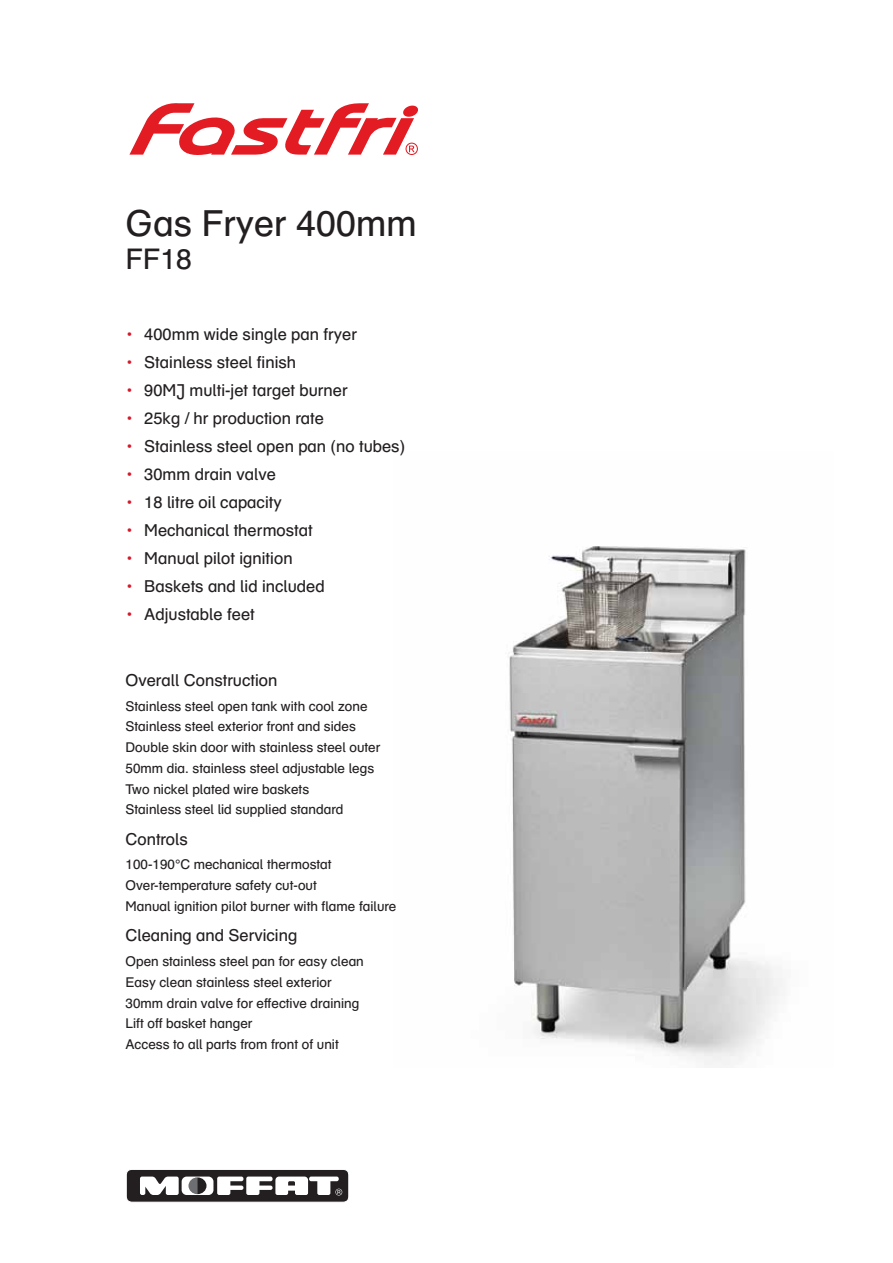
<style>
.page{position:relative;width:893px;height:1263px;background:#fff}
.page>*{position:absolute;margin:0;border:0;box-sizing:border-box;transform-origin:0 0}
.t1{font:36px "Schulbuch Sued";color:#231f20}
.t2{font:28.5px "Schulbuch Sued";color:#231f20}
.t3{font:16.5px "Schulbuch Sued";color:#231f20}
.t4{font:13.5px/20.7px "Schulbuch Sued";color:#231f20}
.s1{color:#d7182a}
</style>
<div class="page">
<img style="left:508px;top:546px;width:275px;height:519px">
<svg style="left:126px;top:1169px;width:223px;height:34px"></svg>
<svg style="left:129px;top:103px;width:289px;height:52px"></svg>
<h1 class="t1" style="left:126px;top:201px;width:293px">Gas Fryer 400mm</h1>
<h2 class="t2" style="left:126px;top:241px;width:68px">FF18</h2>
<p class="t3" style="left:126px;top:324px;width:233px"><span class="s1">•</span> 400mm wide single pan fryer</p>
<p class="t3" style="left:126px;top:352px;width:172px"><span class="s1">•</span> Stainless steel finish</p>
<p class="t3" style="left:126px;top:380px;width:224px"><span class="s1">•</span> 90MJ multi-jet target burner</p>
<p class="t3" style="left:126px;top:408px;width:200px"><span class="s1">•</span> 25kg / hr production rate</p>
<p class="t3" style="left:126px;top:436px;width:281px"><span class="s1">•</span> Stainless steel open pan (no tubes)</p>
<p class="t3" style="left:126px;top:464px;width:152px"><span class="s1">•</span> 30mm drain valve</p>
<p class="t3" style="left:126px;top:492px;width:158px"><span class="s1">•</span> 18 litre oil capacity</p>
<p class="t3" style="left:126px;top:520px;width:189px"><span class="s1">•</span> Mechanical thermostat</p>
<p class="t3" style="left:126px;top:548px;width:169px"><span class="s1">•</span> Manual pilot ignition</p>
<p class="t3" style="left:126px;top:576px;width:201px"><span class="s1">•</span> Baskets and lid included</p>
<p class="t3" style="left:126px;top:604px;width:131px"><span class="s1">•</span> Adjustable feet</p>
<p class="t3" style="left:126px;top:670px;width:153px">Overall Construction</p>
<p class="t4" style="left:126px;top:695px;width:256px">Stainless steel open tank with cool zone Stainless steel exterior front and sides Double skin door with stainless steel outer 50mm dia. stainless steel adjustable legs Two nickel plated wire baskets<br>Stainless steel lid supplied standard</p>
<p class="t3" style="left:126px;top:829px;width:64px">Controls</p>
<p class="t4" style="left:126px;top:854px;width:272px">100-190°C mechanical thermostat<br>Over-temperature safety cut-out<br>Manual ignition pilot burner with flame failure</p>
<p class="t3" style="left:126px;top:925px;width:173px">Cleaning and Servicing</p>
<p class="t4" style="left:126px;top:951px;width:240px">Open stainless steel pan for easy clean Easy clean stainless steel exterior 30mm drain valve for effective draining Lift off basket hanger<br>Access to all parts from front of unit</p>
</div>
